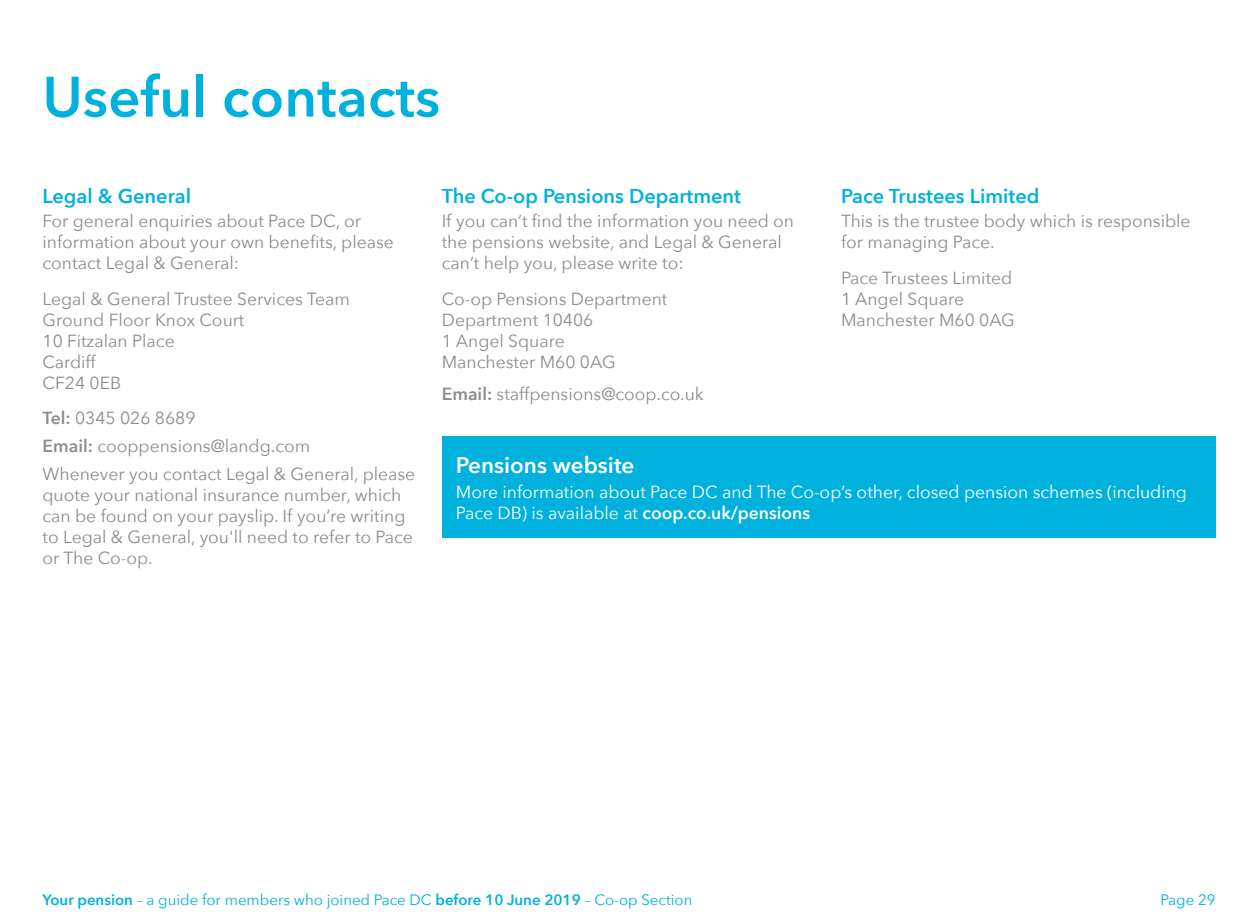
<style>
.page{position:relative;width:1258px;height:922px;background:#fff}
.page>*{position:absolute;margin:0;border:0;box-sizing:border-box;transform-origin:0 0}
.t1{font:600 56.25px "Avenir Next";letter-spacing:.005em;color:#00b1dd}
.t2{font:600 22.5px "Avenir Next";color:#fff}
.t3{font:600 20px "Avenir Next";color:#00b1dd}
.t4{font:17.5px/21px "Avenir Next";color:#8c8c8b}
.t5{font:17.5px/21.2px "Avenir Next";color:#fff}
.t6{font:15px "Avenir Next";color:#00b1dd}
.s1{font-weight:600}
</style>
<div class="page">
<div style="left:442px;top:436px;width:773px;height:101px;background:#00b1dd"></div>
<h1 class="t1" style="left:43px;top:49px;width:399px">Useful contacts</h1>
<p class="t3" style="left:43px;top:178px;width:150px">Legal &amp; General</p>
<p class="t4" style="left:43px;top:210px;width:353px">For general enquiries about Pace DC, or information about your own benefits, please contact Legal &amp; General:</p>
<p class="t4" style="left:43px;top:287px;width:309px">Legal &amp; General Trustee Services Team<br>Ground Floor Knox Court<br>10 Fitzalan Place<br>Cardiff<br>CF24 0EB</p>
<p class="t4" style="left:43px;top:403px;width:374px;line-height:28.1px"><span class="s1">Tel:</span> 0345 026 8689<br><span class="s1">Email:</span> cooppensions@landg.com<br>Whenever you contact Legal &amp; General, please</p>
<p class="t4" style="left:43px;top:483px;width:372px">quote your national insurance number, which can be found on your payslip. If you’re writing to Legal &amp; General, you'll need to refer to Pace or The Co-op.</p>
<p class="t3" style="left:442px;top:178px;width:301px">The Co-op Pensions Department</p>
<p class="t4" style="left:442px;top:210px;width:354px">If you can’t find the information you need on the pensions website, and Legal &amp; General can’t help you, please write to:</p>
<p class="t4" style="left:442px;top:287px;width:227px">Co-op Pensions Department<br>Department 10406<br>1 Angel Square<br>Manchester M60 0AG</p>
<p class="t4" style="left:442px;top:382px;width:264px"><span class="s1">Email:</span> staffpensions@coop.co.uk</p>
<p class="t3" style="left:841px;top:178px;width:200px">Pace Trustees Limited</p>
<p class="t4" style="left:841px;top:210px;width:351px">This is the trustee body which is responsible for managing Pace.</p>
<p class="t4" style="left:841px;top:266px;width:175px">Pace Trustees Limited<br>1 Angel Square<br>Manchester M60 0AG</p>
<p class="t2" style="left:456px;top:445px;width:180px">Pensions website</p>
<p class="t5" style="left:456px;top:480px;width:733px">More information about Pace DC and The Co-op’s other, closed pension schemes (including<br>Pace DB) is available at <span class="s1">coop.co.uk/pensions</span></p>
<p class="t6" style="left:43px;top:886px;width:651px"><span class="s1">Your pension</span> – a guide for members who joined Pace DC <span class="s1">before 10 June 2019</span> – Co-op Section</p>
<p class="t6" style="left:1160px;top:886px;width:57px">Page 29</p>
</div>
